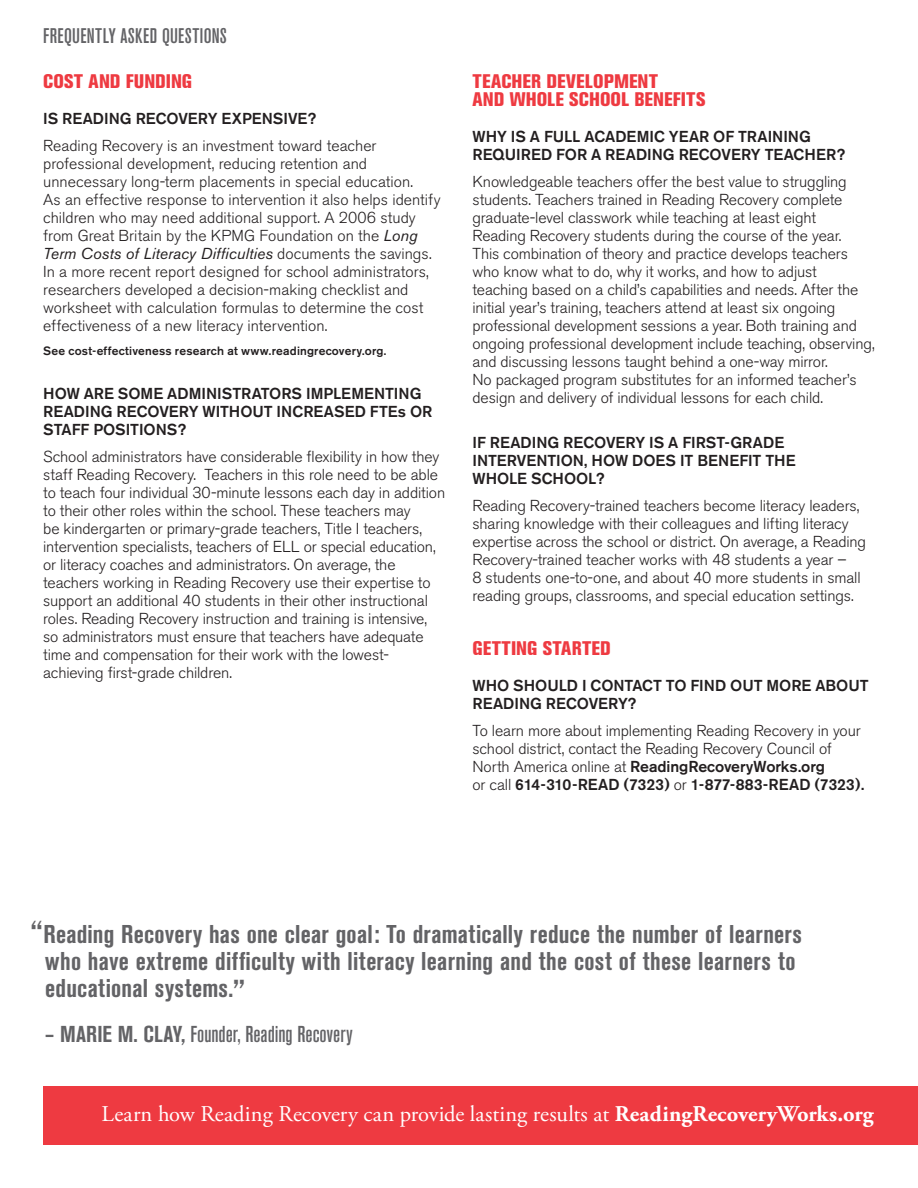
<style>
.page{position:relative;width:918px;height:1188px;background:#fff}
.page>*{position:absolute;margin:0;border:0;box-sizing:border-box;transform-origin:0 0}
.Pullquotes{font:700 condensed 31.5px "Akzidenz Grotesk BE";color:#636366}
.Pullquotes-2{font:700 condensed 25.5px/27px "Akzidenz Grotesk BE";letter-spacing:.01em;color:#636366}
.Pullquotes-3{font:500 condensed 22.8px "Akzidenz Grotesk BE";color:#636366}
.t1{font:22.5px "Adobe Garamond Pro";color:#fff}
.t2{font:500 condensed 21px "Akzidenz Grotesk BE";letter-spacing:.02em;color:#636366}
.S2_Subs{font:800 condensed 19.5px/18px "Akzidenz Grotesk BE";letter-spacing:.005em;color:#ee3a41}
.body_L1{font:300 15.75px/18px "Akzidenz Grotesk BE";letter-spacing:-.005em;color:#231f20}
.S4_sections{font:500 15.75px/18px "Akzidenz Grotesk BE";color:#231f20}
.website_sources{font:500 12px "Akzidenz Grotesk BE";letter-spacing:.015em;color:#231f20}
.s1{font-weight:400;font-style:italic}
.s2{font-weight:500}
.s3{font-size:31.5px}
.s4{font-weight:700}
</style>
<div class="page">
<div style="left:43px;top:1086px;width:875px;height:59px;background:#ee3a41"></div>
<p class="t2" style="left:43px;top:24px;width:185px">FREQUENTLY ASKED QUESTIONS</p>
<p class="S2_Subs" style="left:43px;top:73px;width:150px">COST AND FUNDING</p>
<p class="S4_sections" style="left:43px;top:110px;width:275px">IS READING RECOVERY EXPENSIVE?</p>
<p class="body_L1" style="left:43px;top:137px;width:399px">Reading Recovery is an investment toward teacher professional development, reducing retention and unnecessary long-term placements in special education.<br>As an effective response to intervention it also helps identify children who may need additional support. A 2006 study from Great Britain by the KPMG Foundation on the <span class="s1">Long Term Costs of Literacy Difficulties</span> documents the savings.<br>In a more recent report designed for school administrators, researchers developed a decision-making checklist and worksheet with calculation formulas to determine the cost effectiveness of a new literacy intervention.</p>
<p class="website_sources" style="left:43px;top:344px;width:345px">See cost-effectiveness research at www.readingrecovery.org.</p>
<p class="S4_sections" style="left:43px;top:384px;width:391px">HOW ARE SOME ADMINISTRATORS IMPLEMENTING<br>READING RECOVERY WITHOUT INCREASED FTEs OR<br>STAFF POSITIONS?</p>
<p class="body_L1" style="left:43px;top:448px;width:404px">School administrators have considerable flexibility in how they staff Reading Recovery. Teachers in this role need to be able to teach four individual 30-minute lessons each day in addition to their other roles within the school. These teachers may<br>be kindergarten or primary-grade teachers, Title I teachers, intervention specialists, teachers of ELL or special education, or literacy coaches and administrators. On average, the teachers working in Reading Recovery use their expertise to support an additional 40 students in their other instructional roles. Reading Recovery instruction and training is intensive, so administrators must ensure that teachers have adequate time and compensation for their work with the lowest&shy;achieving first-grade children.</p>
<p class="S2_Subs" style="left:472px;top:73px;width:234px">TEACHER DEVELOPMENT<br>AND WHOLE SCHOOL BENEFITS</p>
<p class="S4_sections" style="left:472px;top:128px;width:374px">WHY IS A FULL ACADEMIC YEAR OF TRAINING<br>REQUIRED FOR A READING RECOVERY TEACHER?</p>
<p class="body_L1" style="left:472px;top:173px;width:404px">Knowledgeable teachers offer the best value to struggling students. Teachers trained in Reading Recovery complete graduate-level classwork while teaching at least eight<br>Reading Recovery students during the course of the year.<br>This combination of theory and practice develops teachers who know what to do, why it works, and how to adjust teaching based on a child’s capabilities and needs. After the initial year’s training, teachers attend at least six ongoing professional development sessions a year. Both training and ongoing professional development include teaching, observing, and discussing lessons taught behind a one-way mirror.<br>No packaged program substitutes for an informed teacher’s design and delivery of individual lessons for each child.</p>
<p class="S4_sections" style="left:472px;top:434px;width:325px">IF READING RECOVERY IS A FIRST-GRADE<br>INTERVENTION, HOW DOES IT BENEFIT THE<br>WHOLE SCHOOL?</p>
<p class="body_L1" style="left:472px;top:497px;width:395px">Reading Recovery-trained teachers become literacy leaders, sharing knowledge with their colleagues and lifting literacy expertise across the school or district. On average, a Reading Recovery-trained teacher works with 48 students a year –<br>8 students one-to-one, and about 40 more students in small reading groups, classrooms, and special education settings.</p>
<p class="S2_Subs" style="left:472px;top:640px;width:140px">GETTING STARTED</p>
<p class="S4_sections" style="left:472px;top:677px;width:398px">WHO SHOULD I CONTACT TO FIND OUT MORE ABOUT<br>READING RECOVERY?</p>
<p class="body_L1" style="left:472px;top:722px;width:394px">To learn more about implementing Reading Recovery in your school district, contact the Reading Recovery Council of North America online at <span class="s2">ReadingRecoveryWorks.org<br></span>or call <span class="s2">614-310-READ (7323)</span> or <span class="s2">1-877-883-READ (7323).</span></p>
<p class="Pullquotes-2" style="left:45px;top:921px;width:758px;text-indent:-14px"><span class="s3">“</span>Reading Recovery has one clear goal: To dramatically reduce the number of learners who have extreme difficulty with literacy learning and the cost of these learners to educational systems.</p>
<p class="Pullquotes-3" style="left:45px;top:1022px;width:309px"><span class="s4">– MARIE M. CLAY,</span> Founder, Reading Recovery</p>
<p class="Pullquotes" style="left:233px;top:973px;width:13px">”</p>
<p class="t1" style="left:102px;top:1100px;width:774px">Learn how Reading Recovery can provide lasting results at <span class="s4">ReadingRecoveryWorks.org</span></p>
</div>
